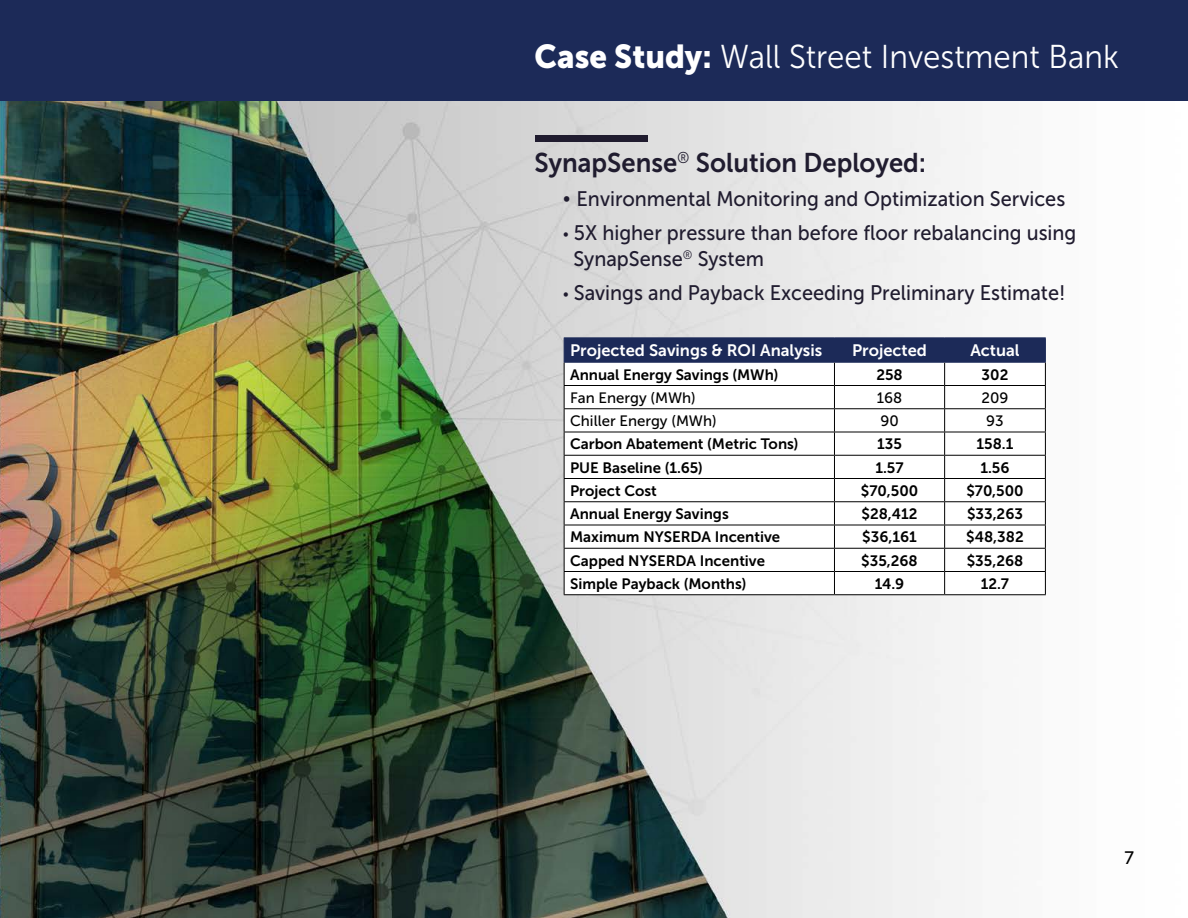
<style>
.page{position:relative;width:1188px;height:918px;background:#fff}
.page>*{position:absolute;margin:0;border:0;box-sizing:border-box;transform-origin:0 0}
.t1{font:33px "Museo Sans 300";color:#fff;scale:.95 1}
.t2{font:27px "Museo Sans 700";color:#201c2f;scale:.95 1}
.t3{font:21px/25.5px "Museo Sans 500";color:#201c2f;scale:.95 1}
.t4{font:18px "Museo Sans 500";color:#000}
.t5{font:16.5px "Museo Sans 700";color:#fff}
.t6{font:15px "Museo Sans 700";color:#000}
.t7{font:15px "Museo Sans 500";color:#000}
.s1{font-family:"Museo Sans 900"}
.s2{font-family:"Myriad Pro";font-size:27px}
.s3{font-family:"Myriad Pro"}
</style>
<div class="page">
<img style="left:0;top:101px;width:1046px;height:817px">
<div style="left:0;top:0;width:1188px;height:101px;background:#1c2a58"></div>
<div style="left:535px;top:135px;width:113px;height:6px;background:#201c2f"></div>
<svg style="left:564px;top:338px;width:482px;height:256px"></svg>
<hr style="left:564px;top:594px;width:270px;height:1px;background:#000">
<hr style="left:834px;top:594px;width:111px;height:1px;background:#000">
<hr style="left:945px;top:594px;width:101px;height:1px;background:#000">
<h1 class="t1" style="left:535px;top:39px;width:616px"><span class="s1">Case Study:</span> Wall Street Investment Bank</h1>
<h2 class="t2" style="left:535px;top:148px;width:414px">SynapSense<sup>®</sup> Solution Deployed:</h2>
<h3 class="t3" style="left:563px;top:187px;width:530px"><span class="s2">•</span> Environmental Monitoring and Optimization Services</h3>
<h3 class="t3" style="left:573px;top:220px;width:531px;text-indent:-10px"><span class="s3">•</span> 5X higher pressure than before floor rebalancing using<br>SynapSense<sup>®</sup> System</h3>
<h3 class="t3" style="left:563px;top:280px;width:530px"><span class="s3">•</span> Savings and Payback Exceeding Preliminary Estimate!</h3>
<p class="t5" style="left:570px;top:341px;width:254px">Projected Savings &amp; ROI Analysis</p>
<p class="t5" style="left:852px;top:341px;width:76px">Projected</p>
<p class="t5" style="left:970px;top:341px;width:51px">Actual</p>
<p class="t6" style="left:570px;top:366px;width:210px">Annual Energy Savings (MWh)</p>
<p class="t6" style="left:876px;top:366px;width:28px">258</p>
<p class="t6" style="left:982px;top:366px;width:28px">302</p>
<p class="t7" style="left:570px;top:389px;width:127px">Fan Energy (MWh)</p>
<p class="t7" style="left:877px;top:389px;width:27px">168</p>
<p class="t7" style="left:982px;top:389px;width:28px">209</p>
<p class="t7" style="left:570px;top:413px;width:148px">Chiller Energy (MWh)</p>
<p class="t7" style="left:880px;top:413px;width:20px">90</p>
<p class="t7" style="left:986px;top:413px;width:19px">93</p>
<p class="t6" style="left:570px;top:436px;width:230px">Carbon Abatement (Metric Tons)</p>
<p class="t6" style="left:877px;top:436px;width:26px">135</p>
<p class="t6" style="left:977px;top:436px;width:38px">158.1</p>
<p class="t6" style="left:570px;top:459px;width:134px">PUE Baseline (1.65)</p>
<p class="t6" style="left:875px;top:459px;width:30px">1.57</p>
<p class="t6" style="left:980px;top:459px;width:31px">1.56</p>
<p class="t6" style="left:570px;top:482px;width:88px">Project Cost</p>
<p class="t6" style="left:861px;top:482px;width:59px">$70,500</p>
<p class="t6" style="left:966px;top:482px;width:59px">$70,500</p>
<p class="t6" style="left:570px;top:505px;width:160px">Annual Energy Savings</p>
<p class="t6" style="left:862px;top:505px;width:57px">$28,412</p>
<p class="t6" style="left:967px;top:505px;width:57px">$33,263</p>
<p class="t6" style="left:570px;top:529px;width:211px">Maximum NYSERDA Incentive</p>
<p class="t6" style="left:862px;top:529px;width:56px">$36,161</p>
<p class="t6" style="left:966px;top:529px;width:59px">$48,382</p>
<p class="t6" style="left:570px;top:552px;width:196px">Capped NYSERDA Incentive</p>
<p class="t6" style="left:861px;top:552px;width:58px">$35,268</p>
<p class="t6" style="left:967px;top:552px;width:58px">$35,268</p>
<p class="t6" style="left:570px;top:575px;width:178px">Simple Payback (Months)</p>
<p class="t6" style="left:875px;top:575px;width:31px">14.9</p>
<p class="t6" style="left:981px;top:575px;width:30px">12.7</p>
<p class="t4" style="left:1124px;top:848px;width:11px">7</p>
</div>
